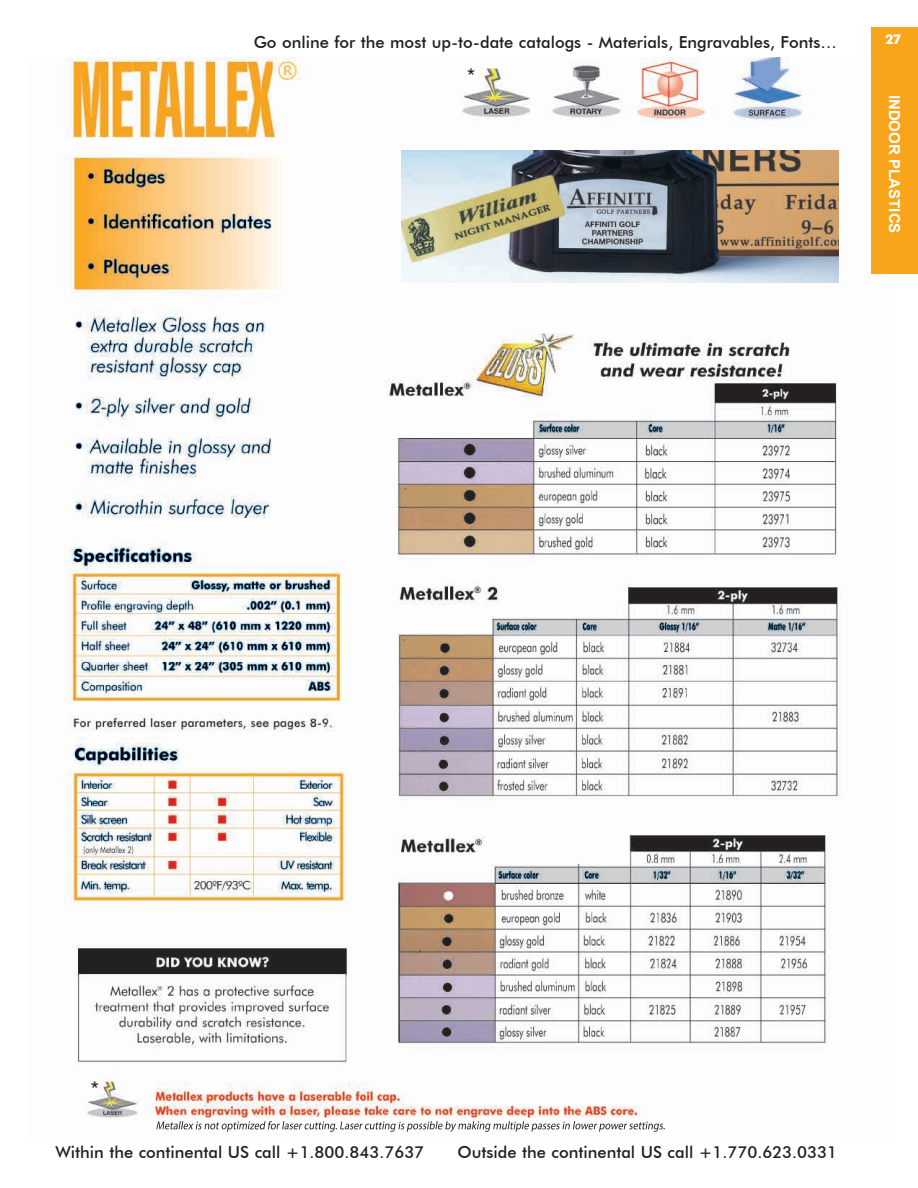
<style>
.page{position:relative;width:918px;height:1188px;background:#fff}
.page>*{position:absolute;margin:0;border:0;box-sizing:border-box;transform-origin:0 0}
.t1{font:18px "Futura";color:#231f20}
.t2{font:500 16.5px "Futura BT";color:#231f20}
.t3{font:700 15px "Arial";color:#fff}
.t4{font:700 13.5px "Futura BT";color:#fff}
</style>
<div class="page">
<img style="left:64px;top:58px;width:826px;height:1074px">
<img style="left:156px;top:1121px;width:77px;height:11px">
<img style="left:304px;top:1122px;width:65px;height:10px">
<img style="left:445px;top:1121px;width:68px;height:11px">
<img style="left:605px;top:1122px;width:60px;height:10px">
<img style="left:402px;top:150px;width:437px;height:132px">
<div style="left:871px;top:27px;width:47px;height:246px;background:#f9a51b"></div>
<p class="t2" style="left:254px;top:32px;width:585px">Go online for the most up-to-date catalogs - Materials, Engravables, Fonts…</p>
<p class="t4" style="left:885px;top:31px;width:18px">27</p>
<p class="t1" style="left:466px;top:67px;width:12px">*</p>
<p class="t3" style="left:903px;top:95px;width:140px;rotate:90deg">indoor plastics</p>
<p class="t1" style="left:89px;top:1080px;width:12px">*</p>
<p class="t2" style="left:55px;top:1142px;width:370px">Within the continental US call +1.800.843.7637</p>
<p class="t2" style="left:458px;top:1142px;width:381px">Outside the continental US call +1.770.623.0331</p>
</div>
